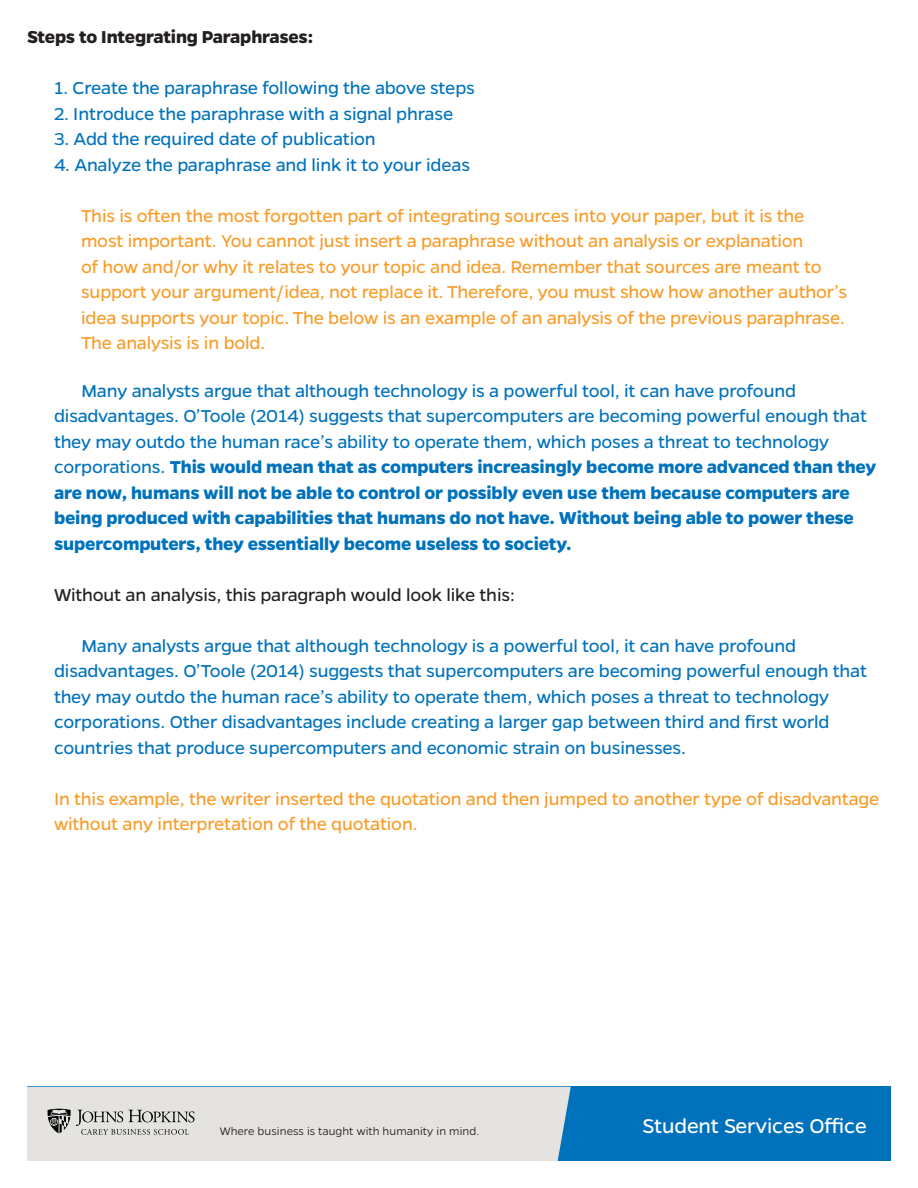
<style>
.page{position:relative;width:918px;height:1188px;background:#fff}
.page>*{position:absolute;margin:0;border:0;box-sizing:border-box;transform-origin:0 0}
.t1{font:22.5px "Gentona";letter-spacing:-.01em;color:#fff}
.t2{font:19.5px/25.5px "Gentona";letter-spacing:-.01em;color:#0072bc}
.t3{font:19.5px/25.5px "Gentona";letter-spacing:-.01em;color:#f89c28}
.t4{font:700 19.5px/25.5px "Gentona";letter-spacing:-.01em;color:#0072bc}
.t5{font:19.5px "Gentona";letter-spacing:-.01em;color:#231f20}
.t6{font:700 19.5px "Gentona";letter-spacing:-.01em;color:#231f20}
.t7{font:300 12.3px "Gentona";letter-spacing:.005em;color:#231f20}
.s1{font-weight:400}
</style>
<div class="page">
<div style="left:27px;top:1087px;width:864px;height:74px;background:#0072bc"></div>
<div style="left:27px;top:1087px;width:544px;height:74px;background:#e5e3e0"></div>
<p class="t6" style="left:27px;top:26px;width:288px">Steps to Integrating Paraphrases:</p>
<p class="t2" style="left:54px;top:75px;width:422px">1. Create the paraphrase following the above steps</p>
<p class="t2" style="left:54px;top:101px;width:401px">2. Introduce the paraphrase with a signal phrase</p>
<p class="t2" style="left:54px;top:126px;width:323px">3. Add the required date of publication</p>
<p class="t2" style="left:54px;top:152px;width:418px">4. Analyze the paraphrase and link it to your ideas</p>
<p class="t3" style="left:81px;top:203px;width:768px">This is often the most forgotten part of integrating sources into your paper, but it is the most important. You cannot just insert a paraphrase without an analysis or explanation<br>of how and/or why it relates to your topic and idea. Remember that sources are meant to support your argument/idea, not replace it. Therefore, you must show how another author’s idea supports your topic. The below is an example of an analysis of the previous paraphrase.<br>The analysis is in bold.</p>
<p class="t4" style="left:54px;top:378px;width:824px;text-indent:27px"><span class="s1">Many analysts argue that although technology is a powerful tool, it can have profound disadvantages. O’Toole (2014) suggests that supercomputers are becoming powerful enough that they may outdo the human race’s ability to operate them, which poses a threat to technology corporations.</span> This would mean that as computers increasingly become more advanced than they are now, humans will not be able to control or possibly even use them because computers are being produced with capabilities that humans do not have. Without being able to power these supercomputers, they essentially become useless to society.</p>
<p class="t5" style="left:54px;top:584px;width:462px">Without an analysis, this paragraph would look like this:</p>
<p class="t2" style="left:54px;top:633px;width:815px;text-indent:27px">Many analysts argue that although technology is a powerful tool, it can have profound disadvantages. O’Toole (2014) suggests that supercomputers are becoming powerful enough that they may outdo the human race’s ability to operate them, which poses a threat to technology corporations. Other disadvantages include creating a larger gap between third and first world countries that produce supercomputers and economic strain on businesses.</p>
<p class="t3" style="left:54px;top:786px;width:827px">In this example, the writer inserted the quotation and then jumped to another type of disadvantage without any interpretation of the quotation.</p>
<p class="t7" style="left:220px;top:1124px;width:261px">Where business is taught with humanity in mind.</p>
<p class="t1" style="left:643px;top:1114px;width:226px">Student Services Office</p>
</div>
